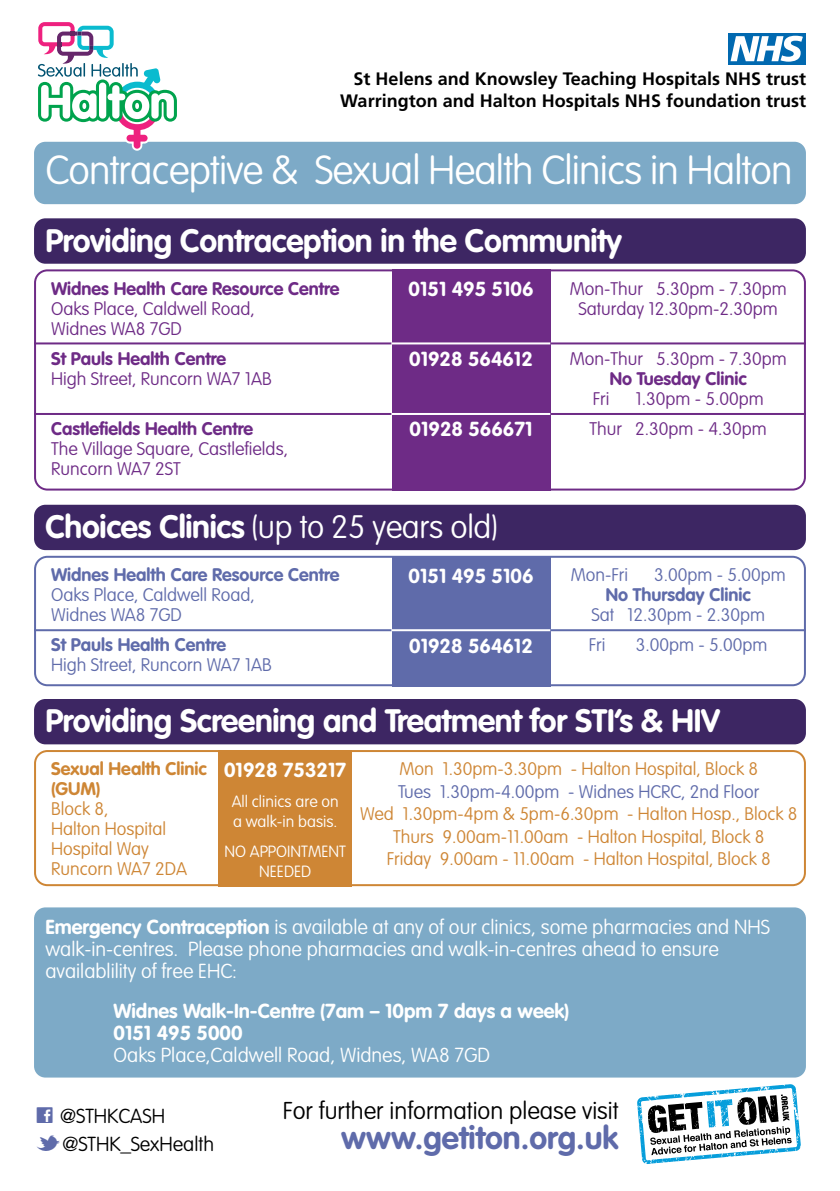
<style>
.page{position:relative;width:840px;height:1191px;background:#fff}
.page>*{position:absolute;margin:0;border:0;box-sizing:border-box;transform-origin:0 0}
.t1{font:100 40px "VAG Rounded Std";letter-spacing:-.02em;color:#fff}
.t2{font:700 32px "VAG Rounded Std";letter-spacing:-.01em;color:#fff}
.t3{font:100 32px "VAG Rounded Std";letter-spacing:-.01em;color:#fff}
.t4{font:700 32px "VAG Rounded Std";color:#5f6baa}
.t5{font:100 24px "VAG Rounded Std";color:#000}
.t6{font:100 20px/22px "VAG Rounded Std";color:#fff}
.t7{font:700 20px/22px "VAG Rounded Std";color:#fff}
.t8{font:100 20px/28px "VAG Rounded Std";color:#000}
.t9{font:100 18px/20px "VAG Rounded Std";color:#ce8635}
.t10{font:100 18px/20px "VAG Rounded Std";color:#6e2b86}
.t11{font:100 18px/20px "VAG Rounded Std";color:#5f6baa}
.t12{font:700 18px/21.6px "Frutiger";color:#000;text-align:right}
.t13{font:700 18px "VAG Rounded Std";color:#6e2b86}
.t14{font:700 18px "VAG Rounded Std";color:#5f6baa}
.t15{font:700 18px/20px "VAG Rounded Std";color:#ce8635}
.t16{font:100 16px/20px "VAG Rounded Std";color:#fff}
.s1{font-weight:700}
.s2{font-family:"Social Logos";font-weight:400;font-size:28px;color:#5f6baa}
</style>
<div class="page">
<div style="left:34px;top:142px;width:771px;height:62px;background:#7daac7;border-radius:11px"></div>
<div style="left:34px;top:907px;width:771px;height:170px;background:#7daac7;border-radius:11px"></div>
<svg style="left:34px;top:269px;width:771px;height:221px"></svg>
<div style="left:391px;top:269px;width:159px;height:221px;background:#6e2b86"></div>
<svg style="left:34px;top:22px;width:145px;height:129px"></svg>
<div style="left:34px;top:505px;width:771px;height:45px;background:#3d2663;border-radius:11px"></div>
<div style="left:34px;top:699px;width:771px;height:45px;background:#3d2663;border-radius:11px"></div>
<div style="left:34px;top:218px;width:771px;height:46px;background:#3d2663;border-radius:11px"></div>
<hr style="left:34px;top:342px;width:357px;height:2px;background:#6e2b86">
<hr style="left:391px;top:342px;width:159px;height:2px;background:#fff">
<hr style="left:550px;top:342px;width:255px;height:2px;background:#6e2b86">
<hr style="left:34px;top:413px;width:357px;height:2px;background:#6e2b86">
<hr style="left:391px;top:413px;width:159px;height:2px;background:#fff">
<hr style="left:550px;top:413px;width:255px;height:2px;background:#6e2b86">
<svg style="left:34px;top:556px;width:771px;height:130px"></svg>
<div style="left:391px;top:556px;width:159px;height:130px;background:#5f6baa"></div>
<svg style="left:34px;top:750px;width:771px;height:136px"></svg>
<div style="left:218px;top:750px;width:133px;height:136px;background:#ce8635"></div>
<hr style="left:34px;top:629px;width:357px;height:2px;background:#5f6baa">
<hr style="left:391px;top:629px;width:159px;height:2px;background:#fff">
<hr style="left:550px;top:629px;width:255px;height:2px;background:#5f6baa">
<svg style="left:637px;top:1084px;width:163px;height:80px"></svg>
<div style="left:728px;top:33px;width:77px;height:31px;background:#0169b0"></div>
<svg style="left:730px;top:36px;width:72px;height:26px"></svg>
<p class="t12" style="left:340px;top:70px;width:467px">St Helens and Knowsley Teaching Hospitals NHS trust<br>Warrington and Halton Hospitals NHS foundation trust</p>
<h1 class="t1" style="left:45px;top:153px;width:748px">Contraceptive &amp; Sexual Health Clinics in Halton</h1>
<h2 class="t2" style="left:45px;top:227px;width:577px">Providing Contraception in the Community</h2>
<p class="t7" style="left:408px;top:280px;width:126px">0151 495 5106</p>
<p class="t10" style="left:569px;top:279px;width:218px;text-align:center">Mon-Thur 5.30pm - 7.30pm<br>Saturday 12.30pm-2.30pm</p>
<p class="t10" style="left:569px;top:349px;width:218px">Mon-Thur 5.30pm - 7.30pm</p>
<p class="t13" style="left:609px;top:371px;width:138px">No Tuesday Clinic</p>
<p class="t10" style="left:592px;top:389px;width:18px">Fri</p>
<p class="t13" style="left:51px;top:281px;width:290px">Widnes Health Care Resource Centre</p>
<p class="t10" style="left:51px;top:299px;width:205px">Oaks Place, Caldwell Road,<br>Widnes WA8 7GD</p>
<p class="t13" style="left:51px;top:351px;width:176px">St Pauls Health Centre</p>
<p class="t10" style="left:51px;top:369px;width:222px">High Street, Runcorn WA7 1AB</p>
<p class="t13" style="left:51px;top:421px;width:203px">Castlefields Health Centre</p>
<p class="t10" style="left:51px;top:439px;width:238px">The Village Square, Castlefields,<br>Runcorn WA7 2ST</p>
<p class="t7" style="left:409px;top:350px;width:125px">01928 564612</p>
<p class="t10" style="left:589px;top:384px;width:179px;line-height:30px;text-align:right">1.30pm - 5.00pm<br>Thur 2.30pm - 4.30pm</p>
<p class="t7" style="left:409px;top:420px;width:124px">01928 566671</p>
<h2 class="t3" style="left:45px;top:513px;width:453px"><span class="s1">Choices Clinics</span> (up to 25 years old)</h2>
<p class="t14" style="left:51px;top:567px;width:290px">Widnes Health Care Resource Centre</p>
<p class="t11" style="left:51px;top:586px;width:205px">Oaks Place, Caldwell Road,<br>Widnes WA8 7GD</p>
<p class="t14" style="left:51px;top:637px;width:176px">St Pauls Health Centre</p>
<p class="t11" style="left:51px;top:656px;width:222px">High Street, Runcorn WA7 1AB</p>
<p class="t7" style="left:408px;top:566px;width:126px">0151 495 5106</p>
<p class="t7" style="left:409px;top:636px;width:125px">01928 564612</p>
<p class="t11" style="left:570px;top:566px;width:59px">Mon-Fri</p>
<p class="t11" style="left:653px;top:566px;width:133px">3.00pm - 5.00pm</p>
<p class="t14" style="left:605px;top:587px;width:146px">No Thursday Clinic</p>
<p class="t11" style="left:588px;top:601px;width:177px;line-height:30px">Sat 12.30pm - 2.30pm<br>Fri</p>
<p class="t11" style="left:635px;top:636px;width:133px">3.00pm - 5.00pm</p>
<h2 class="t2" style="left:45px;top:707px;width:675px">Providing Screening and Treatment for STI’s &amp; HIV</h2>
<p class="t15" style="left:51px;top:760px;width:157px">Sexual Health Clinic (GUM)</p>
<p class="t9" style="left:51px;top:800px;width:137px">Block 8,<br>Halton Hospital<br>Hospital Way<br>Runcorn WA7 2DA</p>
<p class="t7" style="left:224px;top:760px;width:124px">01928 753217</p>
<p class="t16" style="left:231px;top:792px;width:108px">All clinics are on a walk-in basis.</p>
<p class="t16" style="left:224px;top:842px;width:123px;text-align:center">NO APPOINTMENT<br>NEEDED</p>
<p class="t9" style="left:399px;top:760px;width:360px">Mon 1.30pm-3.30pm - Halton Hospital, Block 8</p>
<p class="t11" style="left:398px;top:782px;width:363px">Tues 1.30pm-4.00pm - Widnes HCRC, 2nd Floor</p>
<p class="t9" style="left:360px;top:804px;width:438px;line-height:22.4px;text-align:center">Wed 1.30pm-4pm &amp; 5pm-6.30pm - Halton Hosp., Block 8<br>Thurs 9.00am-11.00am - Halton Hospital, Block 8<br>Friday 9.00am - 11.00am - Halton Hospital, Block 8</p>
<p class="t6" style="left:45px;top:917px;width:725px"><span class="s1">Emergency Contraception</span> is available at any of our clinics, some pharmacies and NHS walk-in-centres. Please phone pharmacies and walk-in-centres ahead to ensure availablility of free EHC:</p>
<p class="t7" style="left:113px;top:1001px;width:457px">Widnes Walk-In-Centre (7am – 10pm 7 days a week)<br>0151 495 5000</p>
<p class="t6" style="left:113px;top:1045px;width:378px">Oaks Place,Caldwell Road, Widnes, WA8 7GD</p>
<p class="t8" style="left:34px;top:1103px;width:181px"><span class="s2">C</span> @STHKCASH<br><span class="s2">M</span>@STHK_SexHealth</p>
<h3 class="t5" style="left:283px;top:1100px;width:337px">For further information please visit</h3>
<h2 class="t4" style="left:341px;top:1124px;width:279px">www.getiton.org.uk</h2>
</div>
